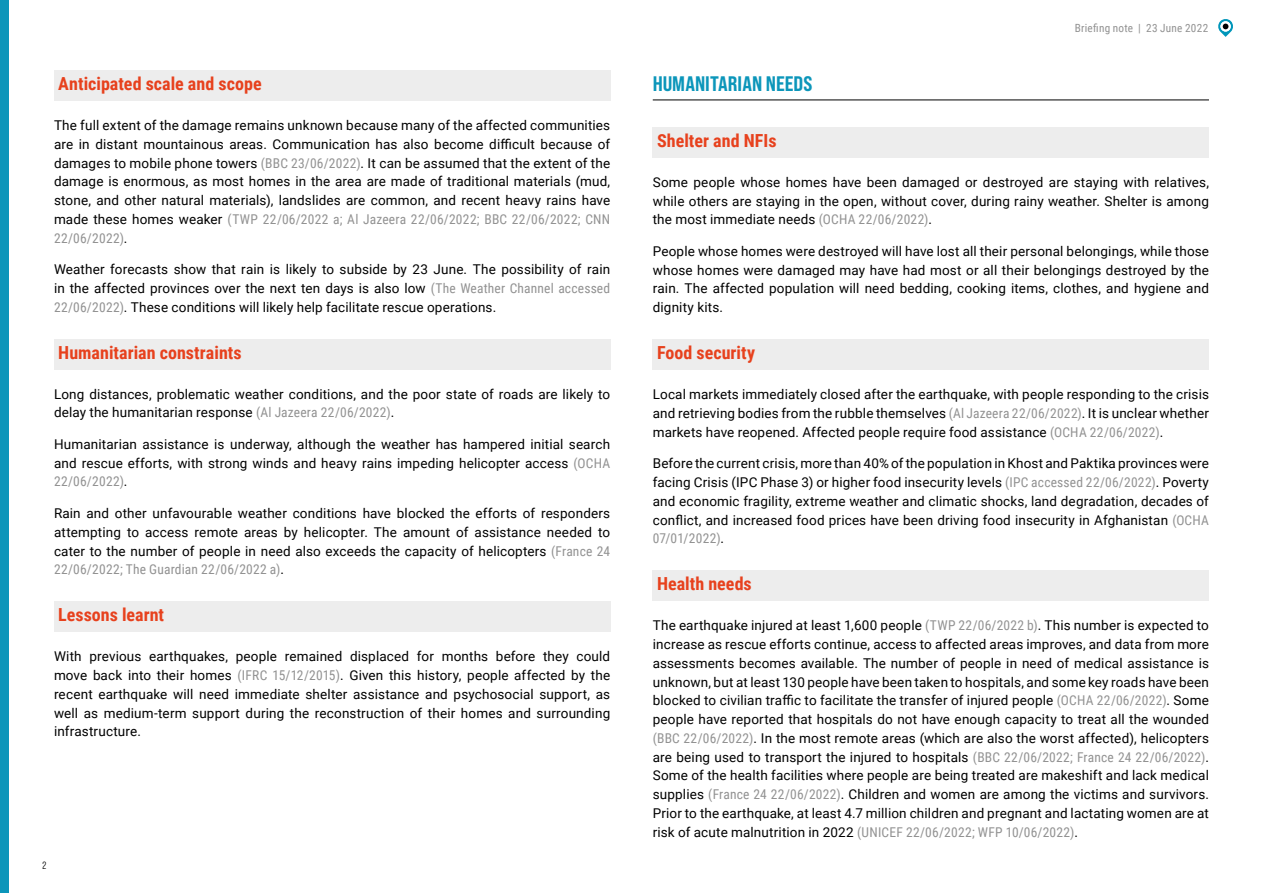
<style>
.page{position:relative;width:1263px;height:893px;background:#fff}
.page>*{position:absolute;margin:0;border:0;box-sizing:border-box;transform-origin:0 0}
.t1{font:21px "Bebas Neue Pro Semi Exp X Bold";color:#0c96ba}
.t2{font:700 18px "Roboto Condensed";color:#e7411d}
.t3{font:13.5px/18.8px "Roboto";letter-spacing:.01em;color:#000;text-align:justify}
.t4{font:13.5px/18.8px "Roboto Condensed";letter-spacing:.015em;color:#929292}
.t5{font:11.25px "Roboto Condensed";letter-spacing:.02em;color:#929292}
.t6{font:10.5px "Bebas Neue Pro Middle";color:#000}
.s1{font-family:"Roboto Condensed";color:#929292}
.s2{font-family:"Roboto";color:#000}
</style>
<div class="page">
<svg style="left:1218px;top:19px;width:15px;height:18px"></svg>
<div style="left:0;top:0;width:9px;height:893px;background:#0c96ba"></div>
<div style="left:54px;top:70px;width:556px;height:31px;background:#ededed"></div>
<div style="left:54px;top:339px;width:556px;height:31px;background:#ededed"></div>
<div style="left:54px;top:601px;width:556px;height:31px;background:#ededed"></div>
<hr style="left:653px;top:100px;width:556px;height:1px;background:#000">
<div style="left:653px;top:127px;width:556px;height:31px;background:#ededed"></div>
<div style="left:653px;top:339px;width:556px;height:31px;background:#ededed"></div>
<div style="left:653px;top:570px;width:556px;height:31px;background:#ededed"></div>
<h2 class="t2" style="left:58px;top:71px;width:205px">Anticipated scale and scope</h2>
<p class="t3" style="left:54px;top:115px;width:558px">The full extent of the damage remains unknown because many of the affected communities are in distant mountainous areas. Communication has also become difficult because of damages to mobile phone towers <span class="s1">(BBC 23/06/2022)</span>. It can be assumed that the extent of the damage is enormous, as most homes in the area are made of traditional materials (mud, stone, and other natural materials), landslides are common, and recent heavy rains have</p>
<p class="t4" style="left:54px;top:209px;width:558px"><span class="s2">made these homes weaker</span> (TWP 22/06/2022 a; Al Jazeera 22/06/2022; BBC 22/06/2022; CNN<br>22/06/2022)<span class="s2">.</span></p>
<p class="t3" style="left:54px;top:259px;width:558px">Weather forecasts show that rain is likely to subside by 23 June. The possibility of rain in the affected provinces over the next ten days is also low <span class="s1">(The Weather Channel accessed 22/06/2022)</span>. These conditions will likely help facilitate rescue operations.</p>
<h2 class="t2" style="left:58px;top:340px;width:185px">Humanitarian constraints</h2>
<p class="t3" style="left:54px;top:384px;width:558px">Long distances, problematic weather conditions, and the poor state of roads are likely to delay the humanitarian response <span class="s1">(Al Jazeera 22/06/2022)</span>.</p>
<p class="t3" style="left:54px;top:434px;width:558px">Humanitarian assistance is underway, although the weather has hampered initial search and rescue efforts, with strong winds and heavy rains impeding helicopter access <span class="s1">(OCHA</span></p>
<p class="t4" style="left:54px;top:472px;width:75px">22/06/2022)<span class="s2">.</span></p>
<p class="t3" style="left:54px;top:503px;width:558px">Rain and other unfavourable weather conditions have blocked the efforts of responders attempting to access remote areas by helicopter. The amount of assistance needed to cater to the number of people in need also exceeds the capacity of helicopters <span class="s1">(France 24</span></p>
<p class="t4" style="left:54px;top:560px;width:231px">22/06/2022; The Guardian 22/06/2022 a)<span class="s2">.</span></p>
<h2 class="t2" style="left:58px;top:602px;width:107px">Lessons learnt</h2>
<p class="t3" style="left:54px;top:647px;width:558px">With previous earthquakes, people remained displaced for months before they could move back into their homes <span class="s1">(IFRC 15/12/2015)</span>. Given this history, people affected by the recent earthquake will need immediate shelter assistance and psychosocial support, as well as medium-term support during the reconstruction of their homes and surrounding infrastructure.</p>
<p class="t6" style="left:43px;top:859px;width:5px">2</p>
<h1 class="t1" style="left:653px;top:71px;width:161px">HUMANITARIAN NEEDS</h1>
<p class="t5" style="left:1075px;top:20px;width:135px">Briefing note | 23 June 2022</p>
<h2 class="t2" style="left:657px;top:128px;width:121px">Shelter and NFIs</h2>
<p class="t3" style="left:653px;top:172px;width:558px">Some people whose homes have been damaged or destroyed are staying with relatives, while others are staying in the open, without cover, during rainy weather. Shelter is among the most immediate needs <span class="s1">(OCHA 22/06/2022)</span>.</p>
<p class="t3" style="left:653px;top:241px;width:558px">People whose homes were destroyed will have lost all their personal belongings, while those whose homes were damaged may have had most or all their belongings destroyed by the rain. The affected population will need bedding, cooking items, clothes, and hygiene and dignity kits.</p>
<h2 class="t2" style="left:657px;top:340px;width:100px">Food security</h2>
<p class="t3" style="left:653px;top:385px;width:558px">Local markets immediately closed after the earthquake, with people responding to the crisis and retrieving bodies from the rubble themselves <span class="s1">(Al Jazeera 22/06/2022)</span>. It is unclear whether markets have reopened. Affected people require food assistance <span class="s1">(OCHA 22/06/2022)</span>.</p>
<p class="t3" style="left:653px;top:454px;width:558px">Before the current crisis, more than 40% of the population in Khost and Paktika provinces were facing Crisis (IPC Phase 3) or higher food insecurity levels <span class="s1">(IPC accessed 22/06/2022)</span>. Poverty and economic fragility, extreme weather and climatic shocks, land degradation, decades of conflict, and increased food prices have been driving food insecurity in Afghanistan <span class="s1">(OCHA</span></p>
<p class="t4" style="left:653px;top:529px;width:73px">07/01/2022)<span class="s2">.</span></p>
<h2 class="t2" style="left:657px;top:571px;width:96px">Health needs</h2>
<p class="t3" style="left:653px;top:616px;width:558px">The earthquake injured at least 1,600 people <span class="s1">(TWP 22/06/2022 b)</span>. This number is expected to increase as rescue efforts continue, access to affected areas improves, and data from more assessments becomes available. The number of people in need of medical assistance is unknown, but at least 130 people have been taken to hospitals, and some key roads have been blocked to civilian traffic to facilitate the transfer of injured people <span class="s1">(OCHA 22/06/2022)</span>. Some people have reported that hospitals do not have enough capacity to treat all the wounded <span class="s1">(BBC 22/06/2022)</span>. In the most remote areas (which are also the worst affected), helicopters are being used to transport the injured to hospitals <span class="s1">(BBC 22/06/2022; France 24 22/06/2022)</span>.<br>Some of the health facilities where people are being treated are makeshift and lack medical supplies <span class="s1">(France 24 22/06/2022)</span>. Children and women are among the victims and survivors.<br>Prior to the earthquake, at least 4.7 million children and pregnant and lactating women are at</p>
<p class="t4" style="left:653px;top:822px;width:427px"><span class="s2">risk of acute malnutrition in 2022</span> (UNICEF 22/06/2022; WFP 10/06/2022)<span class="s2">.</span></p>
</div>
